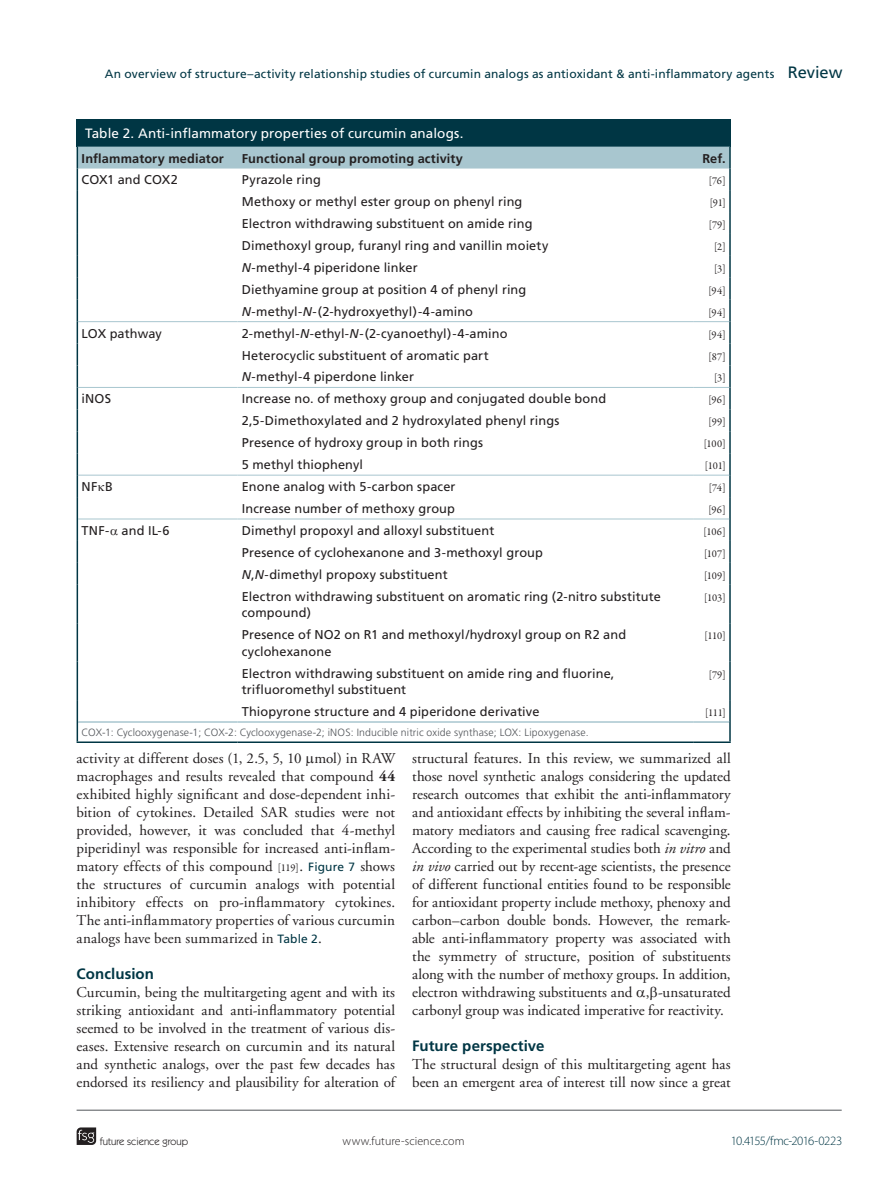
<style>
.page{position:relative;width:885px;height:1191px;background:#fff}
.page>*{position:absolute;margin:0;border:0;box-sizing:border-box;transform-origin:0 0}
.t1{font:15px/18px "Adobe Garamond";color:#231f20;text-align:justify}
.t2{font:700 15px "Frutiger";letter-spacing:.005em;color:#003644}
.t3{font:13.5px "Frutiger";letter-spacing:.005em;color:#fff}
.t4{font:12.75px/16.5px "Frutiger";letter-spacing:.01em;color:#231f20}
.t5{font:700 12.75px "Frutiger";letter-spacing:.01em;color:#231f20}
.t6{font:300 12.75px "Myriad Pro";letter-spacing:-.05em;color:#003644}
.t7{font:12px "Frutiger";letter-spacing:.01em;color:#003644}
.t8{font:300 12px "Myriad Pro";letter-spacing:.01em;color:#231f20}
.t9{font:10.5px "Garamond Premr Pro";letter-spacing:-.005em;color:#231f20}
.t10{font:300 10.5px "Frutiger";letter-spacing:.01em;color:#52555a}
.t11{font:10.5px "Itc Kabel";color:#231f20}
.s1{font-size:16.5px}
.s2{font-style:italic}
.s3{font-weight:700}
.s4{font-family:"Garamond Premr Pro";font-size:10.5px}
.s5{font-family:"Frutiger";font-size:12px;color:#003644}
</style>
<div class="page">
<svg style="left:77px;top:1127px;width:19px;height:18px"></svg>
<hr style="left:77px;top:1109px;width:764px;height:1px;background:#52555a">
<div style="left:77px;top:119px;width:653px;height:28px;background:#003644"></div>
<hr style="left:77px;top:585px;width:1px;height:38px;background:#003644">
<hr style="left:729px;top:585px;width:1px;height:38px;background:#003644">
<hr style="left:77px;top:623px;width:1px;height:38px;background:#003644">
<hr style="left:729px;top:623px;width:1px;height:38px;background:#003644">
<hr style="left:77px;top:661px;width:1px;height:39px;background:#003644">
<hr style="left:729px;top:661px;width:1px;height:39px;background:#003644">
<hr style="left:78px;top:721px;width:159px;height:1px;background:#a8c6cf">
<hr style="left:237px;top:721px;width:456px;height:1px;background:#a8c6cf">
<hr style="left:693px;top:721px;width:36px;height:1px;background:#a8c6cf">
<svg style="left:77px;top:700px;width:1px;height:41px"></svg>
<svg style="left:729px;top:700px;width:1px;height:41px"></svg>
<hr style="left:77px;top:741px;width:160px;height:2px;background:#003644">
<hr style="left:237px;top:741px;width:456px;height:2px;background:#003644">
<hr style="left:693px;top:741px;width:37px;height:2px;background:#003644">
<svg style="left:77px;top:147px;width:653px;height:438px"></svg>
<p class="t7" style="left:105px;top:67px;width:739px">An overview of structure–activity relationship studies of curcumin analogs as antioxidant &amp; anti-inflammatory agents <span class="s1">Review</span></p>
<p class="t3" style="left:85px;top:125px;width:380px">Table 2. Anti-inflammatory properties of curcumin analogs.</p>
<p class="t5" style="left:82px;top:151px;width:144px">Inflammatory mediator</p>
<p class="t5" style="left:242px;top:151px;width:223px">Functional group promoting activity</p>
<p class="t5" style="left:702px;top:151px;width:25px">Ref.</p>
<p class="t4" style="left:82px;top:171px;width:98px">COX1 and COX2</p>
<p class="t4" style="left:242px;top:171px;width:81px">Pyrazole ring</p>
<p class="t9" style="left:708px;top:174px;width:19px">[76]</p>
<p class="t4" style="left:242px;top:193px;width:282px">Methoxy or methyl ester group on phenyl ring</p>
<p class="t9" style="left:709px;top:196px;width:18px">[91]</p>
<p class="t4" style="left:242px;top:215px;width:292px">Electron withdrawing substituent on amide ring</p>
<p class="t9" style="left:708px;top:218px;width:18px">[79]</p>
<p class="t4" style="left:242px;top:237px;width:308px">Dimethoxyl group, furanyl ring and vanillin moiety</p>
<p class="t9" style="left:714px;top:240px;width:13px">[2]</p>
<p class="t4" style="left:242px;top:259px;width:177px"><span class="s2">N</span>-methyl-4 piperidone linker</p>
<p class="t9" style="left:714px;top:262px;width:13px">[3]</p>
<p class="t4" style="left:242px;top:281px;width:286px">Diethyamine group at position 4 of phenyl ring</p>
<p class="t9" style="left:708px;top:284px;width:19px">[94]</p>
<p class="t4" style="left:242px;top:303px;width:233px"><span class="s2">N</span>-methyl-<span class="s2">N</span>-(2-hydroxyethyl)-4-amino</p>
<p class="t9" style="left:708px;top:306px;width:19px">[94]</p>
<p class="t4" style="left:82px;top:325px;width:82px">LOX pathway</p>
<p class="t4" style="left:242px;top:325px;width:267px">2-methyl-<span class="s2">N</span>-ethyl-<span class="s2">N</span>-(2-cyanoethyl)-4-amino</p>
<p class="t9" style="left:708px;top:328px;width:19px">[94]</p>
<p class="t4" style="left:242px;top:347px;width:248px">Heterocyclic substituent of aromatic part</p>
<p class="t9" style="left:708px;top:350px;width:19px">[87]</p>
<p class="t4" style="left:242px;top:369px;width:174px"><span class="s2">N</span>-methyl-4 piperdone linker</p>
<p class="t9" style="left:714px;top:372px;width:13px">[3]</p>
<p class="t4" style="left:82px;top:390px;width:31px">iNOS</p>
<p class="t4" style="left:242px;top:390px;width:366px">Increase no. of methoxy group and conjugated double bond</p>
<p class="t9" style="left:708px;top:394px;width:19px">[96]</p>
<p class="t4" style="left:242px;top:412px;width:319px">2,5-Dimethoxylated and 2 hydroxylated phenyl rings</p>
<p class="t9" style="left:708px;top:415px;width:19px">[99]</p>
<p class="t4" style="left:242px;top:434px;width:243px">Presence of hydroxy group in both rings</p>
<p class="t9" style="left:703px;top:437px;width:24px">[100]</p>
<p class="t4" style="left:242px;top:456px;width:123px">5 methyl thiophenyl</p>
<p class="t9" style="left:705px;top:459px;width:22px">[101]</p>
<p class="t4" style="left:82px;top:478px;width:33px">NF B</p>
<p class="t4" style="left:242px;top:478px;width:215px">Enone analog with 5-carbon spacer</p>
<p class="t9" style="left:708px;top:481px;width:18px">[74]</p>
<p class="t4" style="left:242px;top:500px;width:215px">Increase number of methoxy group</p>
<p class="t9" style="left:708px;top:503px;width:19px">[96]</p>
<p class="t4" style="left:82px;top:522px;width:89px">TNF- and IL-6</p>
<p class="t4" style="left:242px;top:522px;width:254px">Dimethyl propoxyl and alloxyl substituent</p>
<p class="t9" style="left:703px;top:525px;width:24px">[106]</p>
<p class="t4" style="left:242px;top:544px;width:302px">Presence of cyclohexanone and 3-methoxyl group</p>
<p class="t9" style="left:704px;top:547px;width:23px">[107]</p>
<p class="t4" style="left:242px;top:566px;width:207px"><span class="s2">N</span>,<span class="s2">N</span>-dimethyl propoxy substituent</p>
<p class="t9" style="left:704px;top:569px;width:23px">[109]</p>
<p class="t4" style="left:242px;top:588px;width:420px">Electron withdrawing substituent on aromatic ring (2-nitro substitute compound)</p>
<p class="t9" style="left:704px;top:591px;width:23px">[103]</p>
<p class="t4" style="left:242px;top:626px;width:386px">Presence of NO2 on R1 and methoxyl/hydroxyl group on R2 and cyclohexanone</p>
<p class="t9" style="left:704px;top:629px;width:23px">[110]</p>
<p class="t4" style="left:242px;top:665px;width:374px">Electron withdrawing substituent on amide ring and fluorine, trifluoromethyl substituent</p>
<p class="t9" style="left:708px;top:668px;width:18px">[79]</p>
<p class="t4" style="left:242px;top:703px;width:299px">Thiopyrone structure and 4 piperidone derivative</p>
<p class="t9" style="left:705px;top:706px;width:22px">[111]</p>
<p class="t10" style="left:82px;top:726px;width:508px">COX-1: Cyclooxygenase-1; COX-2: Cyclooxygenase-2; iNOS: Inducible nitric oxide synthase; LOX: Lipoxygenase.</p>
<p class="t1" style="left:77px;top:749px;width:320px">activity at different doses (1, 2.5, 5, 10 mol) in RAW macrophages and results revealed that compound <span class="s3">44 </span>exhibited highly significant and dose-dependent inhi&shy;bition of cytokines. Detailed SAR studies were not provided, however, it was concluded that 4-methyl piperidinyl was responsible for increased anti-inflam&shy;matory effects of this compound <span class="s4">[119]</span>. <span class="s5">Figure 7</span> shows the structures of curcumin analogs with potential inhibitory effects on pro-inflammatory cytokines.<br>The anti-inflammatory properties of various curcumin analogs have been summarized in <span class="s5">Table 2</span>.</p>
<p class="t2" style="left:77px;top:964px;width:79px">Conclusion</p>
<p class="t1" style="left:77px;top:983px;width:320px">Curcumin, being the multitargeting agent and with its striking antioxidant and anti-inflammatory potential seemed to be involved in the treatment of various dis&shy;eases. Extensive research on curcumin and its natural and synthetic analogs, over the past few decades has endorsed its resiliency and plausibility for alteration of</p>
<p class="t1" style="left:412px;top:749px;width:320px">structural features. In this review, we summarized all those novel synthetic analogs considering the updated research outcomes that exhibit the anti-inflammatory and antioxidant effects by inhibiting the several inflam&shy;matory mediators and causing free radical scavenging.<br>According to the experimental studies both <span class="s2">in vitro</span> and <span class="s2">in vivo</span> carried out by recent-age scientists, the presence of different functional entities found to be responsible for antioxidant property include methoxy, phenoxy and carbon–carbon double bonds. However, the remark&shy;able anti-inflammatory property was associated with the symmetry of structure, position of substituents along with the number of methoxy groups. In addition, electron withdrawing substituents and , -unsaturated carbonyl group was indicated imperative for reactivity.</p>
<p class="t2" style="left:412px;top:1036px;width:134px">Future perspective</p>
<p class="t1" style="left:412px;top:1055px;width:320px">The structural design of this multitargeting agent has been an emergent area of interest till now since a great</p>
<p class="t11" style="left:100px;top:1135px;width:90px">future science group</p>
<p class="t8" style="left:342px;top:1134px;width:123px">www.future-science.com</p>
<p class="t6" style="left:730px;top:1133px;width:113px">10.4155/fmc-2016-0223</p>
</div>
